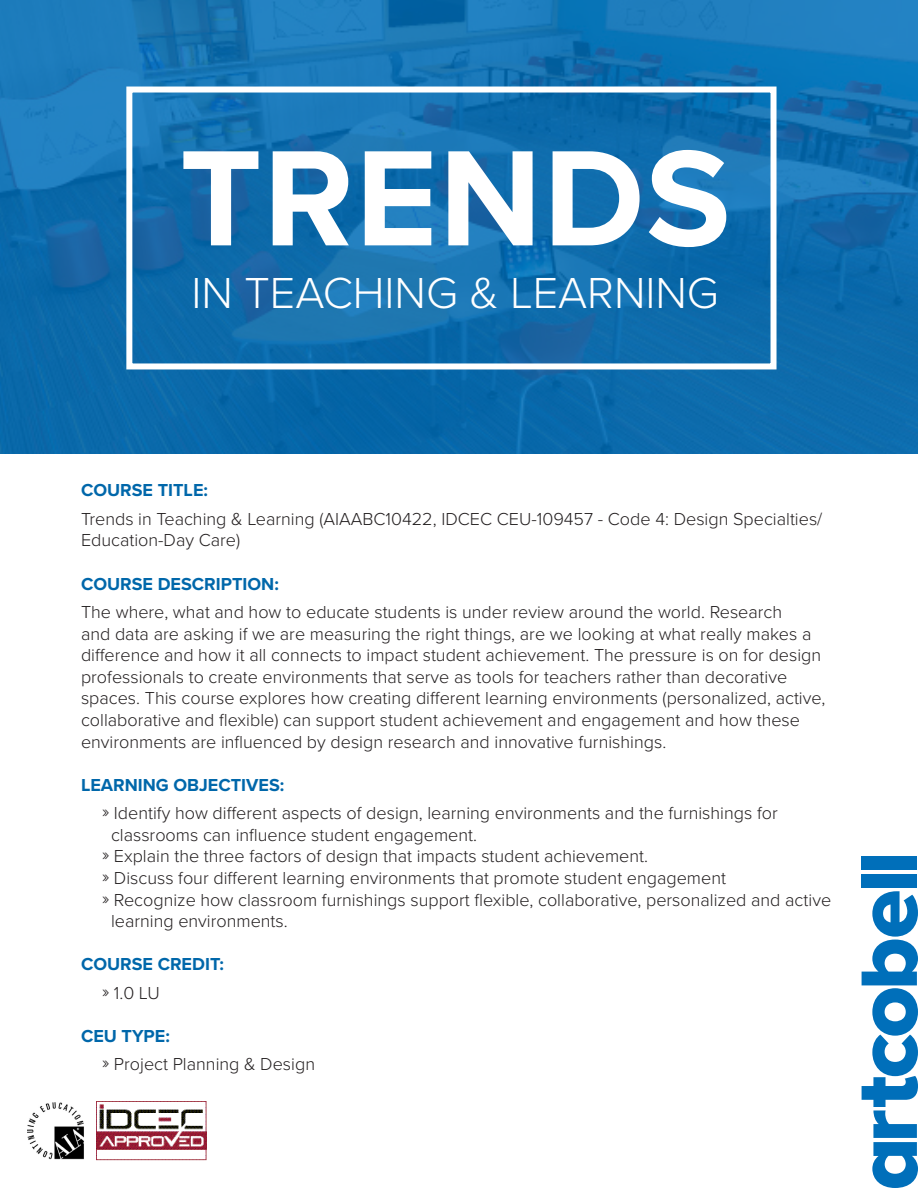
<style>
.page{position:relative;width:918px;height:1188px;background:#fff}
.page>*{position:absolute;margin:0;border:0;box-sizing:border-box;transform-origin:0 0}
.t1{font:700 141px "Proxima Nova";letter-spacing:.01em;color:#fff}
.t2{font:300 45px "Proxima Nova";color:#fff}
.t3{font:300 18px/21.6px "Proxima Nova";color:#231f20}
.t4{font:700 18px "Proxima Nova";color:#0067aa}
</style>
<div class="page">
<svg style="left:862px;top:891px;width:56px;height:297px"></svg>
<div style="left:862px;top:874px;width:55px;height:13px;background:#006fba"></div>
<div style="left:862px;top:856px;width:55px;height:13px;background:#006fba"></div>
<img style="left:27px;top:1102px;width:57px;height:57px">
<img style="left:96px;top:1102px;width:111px;height:59px">
<svg style="left:0;top:0;width:918px;height:454px;background:#116faf"></svg>
<div style="left:126px;top:87px;width:651px;height:282px;border:6px solid #fff"></div>
<p class="t1" style="left:180px;top:93px;width:552px">TRENDS</p>
<p class="t2" style="left:191px;top:260px;width:529px">IN TEACHING &amp; LEARNING</p>
<p class="t4" style="left:81px;top:477px;width:129px">COURSE TITLE:</p>
<p class="t3" style="left:81px;top:507px;width:743px">Trends in Teaching &amp; Learning (AIAABC10422, IDCEC CEU-109457 - Code 4: Design Specialties/<br>Education-Day Care)</p>
<p class="t4" style="left:81px;top:570px;width:199px">COURSE DESCRIPTION:</p>
<p class="t3" style="left:81px;top:600px;width:746px">The where, what and how to educate students is under review around the world. Research<br>and data are asking if we are measuring the right things, are we looking at what really makes a difference and how it all connects to impact student achievement. The pressure is on for design professionals to create environments that serve as tools for teachers rather than decorative spaces. This course explores how creating different learning environments (personalized, active, collaborative and flexible) can support student achievement and engagement and how these environments are influenced by design research and innovative furnishings.</p>
<p class="t4" style="left:81px;top:771px;width:205px">LEARNING OBJECTIVES:</p>
<p class="t3" style="left:111px;top:801px;width:668px;text-indent:-9px">» Identify how different aspects of design, learning environments and the furnishings for classrooms can influence student engagement.</p>
<p class="t3" style="left:102px;top:845px;width:548px">» Explain the three factors of design that impacts student achievement.</p>
<p class="t3" style="left:102px;top:866px;width:626px">» Discuss four different learning environments that promote student engagement</p>
<p class="t3" style="left:111px;top:888px;width:722px;text-indent:-9px">» Recognize how classroom furnishings support flexible, collaborative, personalized and active learning environments.</p>
<p class="t4" style="left:81px;top:951px;width:145px">COURSE CREDIT:</p>
<p class="t3" style="left:102px;top:981px;width:59px">» 1.0 LU</p>
<p class="t4" style="left:81px;top:1022px;width:90px">CEU TYPE:</p>
<p class="t3" style="left:102px;top:1052px;width:215px">» Project Planning &amp; Design</p>
</div>
